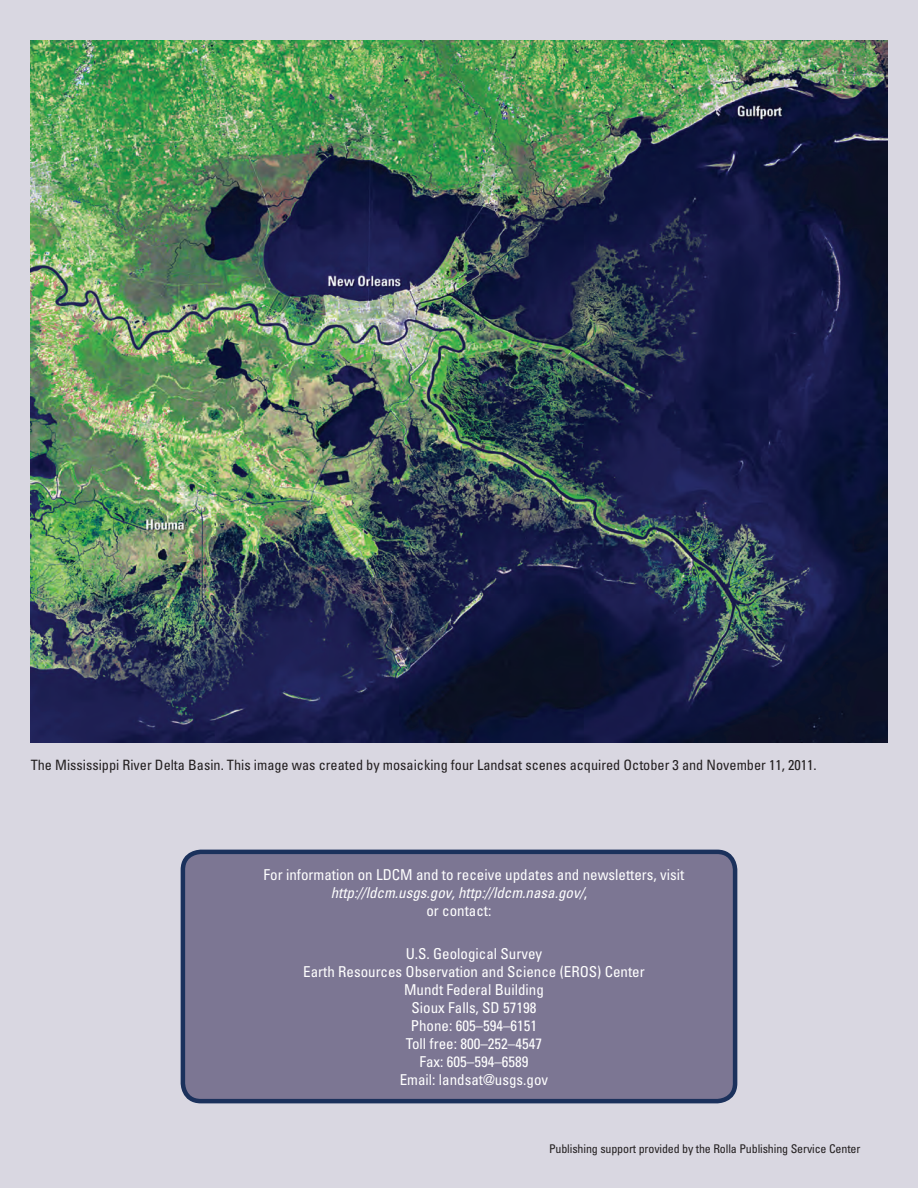
<style>
.page{position:relative;width:918px;height:1188px;background:#d9d7e1}
.page>*{position:absolute;margin:0;border:0;box-sizing:border-box;transform-origin:0 0}
.t1{font:condensed 15px "Univers";color:#fff}
.t2{font:italic condensed 15px "Univers";color:#fff}
.FigureCaption{font:condensed 14.25px "Univers";color:#231f20}
.PublishingCredit{font:condensed 12px "Univers";letter-spacing:-.01em;color:#231f20}
.s1{font-style:normal}
</style>
<div class="page">
<div style="left:183px;top:852px;width:552px;height:249px;background:#7c7693;border-radius:18px"></div>
<div style="left:181px;top:850px;width:556px;height:253px;border:4px solid #1b315c;border-radius:18px"></div>
<img style="left:31px;top:40px;width:856px;height:702px">
<p class="FigureCaption" style="left:31px;top:756px;width:787px">The Mississippi River Delta Basin. This image was created by mosaicking four Landsat scenes acquired October 3 and November 11, 2011.</p>
<p class="t1" style="left:264px;top:865px;width:422px">For information on LDCM and to receive updates and newsletters, visit</p>
<p class="t2" style="left:331px;top:883px;width:258px">http://ldcm.usgs.gov, http://ldcm.nasa.gov/<span class="s1">,</span></p>
<p class="t1" style="left:426px;top:901px;width:66px">or contact:</p>
<p class="t1" style="left:406px;top:944px;width:138px">U.S. Geological Survey</p>
<p class="t1" style="left:303px;top:962px;width:343px">Earth Resources Observation and Science (EROS) Center</p>
<p class="t1" style="left:404px;top:980px;width:141px">Mundt Federal Building</p>
<p class="t1" style="left:412px;top:998px;width:126px">Sioux Falls, SD 57198</p>
<p class="t1" style="left:411px;top:1016px;width:128px">Phone: 605–594–6151</p>
<p class="t1" style="left:406px;top:1034px;width:138px">Toll free: 800–252–4547</p>
<p class="t1" style="left:419px;top:1052px;width:111px">Fax: 605–594–6589</p>
<p class="t1" style="left:400px;top:1070px;width:150px">Email: landsat@usgs.gov</p>
<p class="PublishingCredit" style="left:549px;top:1142px;width:313px">Publishing support provided by the Rolla Publishing Service Center</p>
</div>
